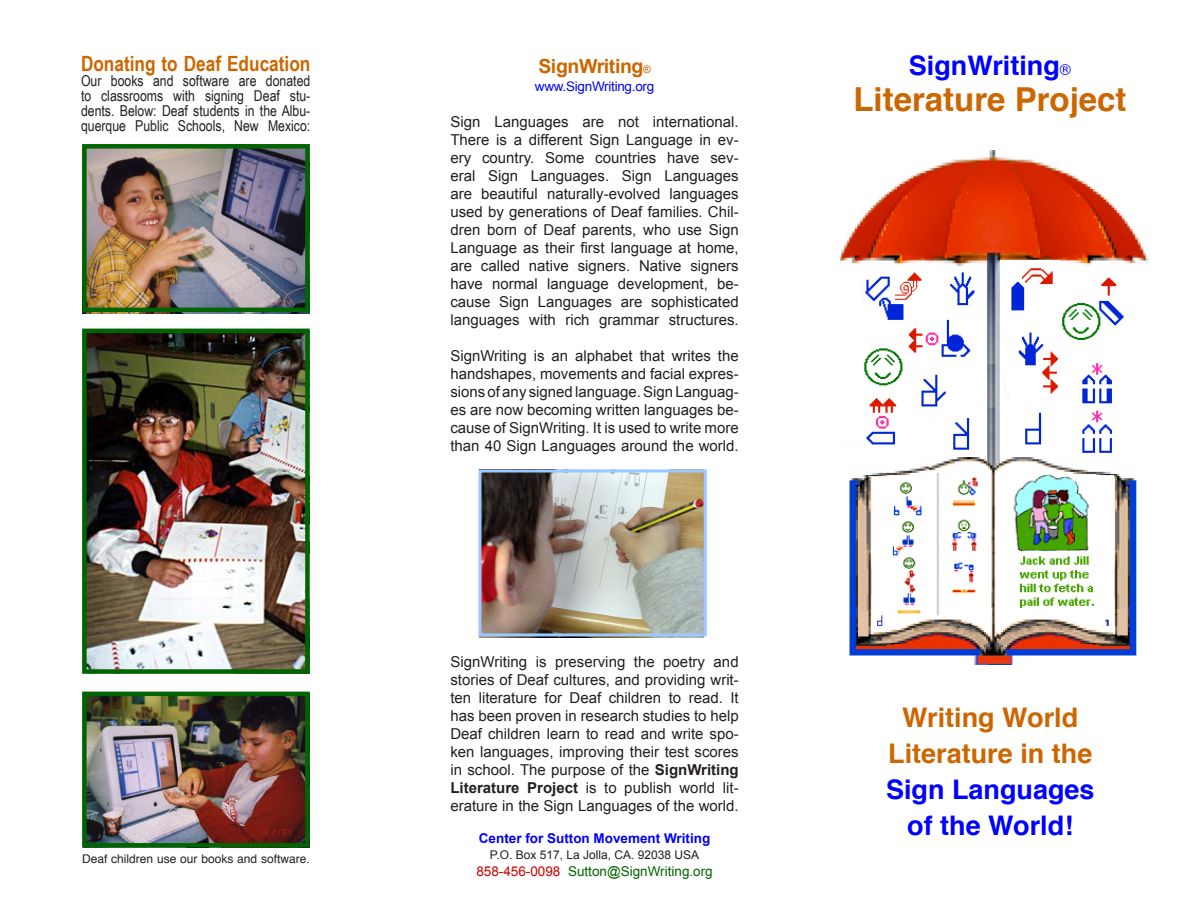
<style>
.page{position:relative;width:1188px;height:918px;background:#fff}
.page>*{position:absolute;margin:0;border:0;box-sizing:border-box;transform-origin:0 0}
.Return_address{font:700 33px "Helvetica";color:#c60}
.Return_address-2{font:700 27px "Helvetica";color:#00f}
.Return_address-3{font:700 27px "Helvetica";color:#c60}
.t1{font:700 21px "Arial Narrow";color:#c60}
.t2{font:700 19.5px "Arial";letter-spacing:-.02em;color:#c60}
.t3{font:15px/18px "Arial";color:#231f20;text-align:justify}
.t4{font:15px/15px "Arial Narrow";color:#231f20;text-align:justify}
.Return_address-4{font:13.5px "Arial";color:#006400}
.Return_address-5{font:700 13.5px "Arial";color:#00f}
.t5{font:13.2px "Arial";letter-spacing:-.02em;color:#00f}
.t6{font:12px "Helvetica";color:#231f20}
.Return_address-6{font:12px "Arial";color:#231f20}
.s1{font-weight:400;font-size:10.5px}
.s2{font-weight:700}
.s3{color:#c00}
.s4{font-weight:400;font-size:15px}
</style>
<div class="page">
<img style="left:841px;top:150px;width:308px;height:515px">
<img style="left:480px;top:474px;width:223px;height:163px">
<div style="left:478px;top:470px;width:229px;height:166px;border:3px solid #9ac8ff"></div>
<img style="left:87px;top:334px;width:218px;height:335px">
<div style="left:82px;top:329px;width:228px;height:345px;border:4px solid #006400"></div>
<img style="left:87px;top:697px;width:218px;height:146px">
<img style="left:82px;top:149px;width:228px;height:164px">
<div style="left:82px;top:144px;width:228px;height:168px;border:4px solid #006400"></div>
<div style="left:82px;top:692px;width:228px;height:156px;border:4px solid #006400"></div>
<p class="t1" style="left:81px;top:51px;width:231px">Donating to Deaf Education</p>
<p class="t4" style="left:81px;top:73px;width:231px">Our books and software are donated to classrooms with signing Deaf stu&shy;dents. Below: Deaf students in the Albu&shy;querque Public Schools, New Mexico:</p>
<p class="t6" style="left:82px;top:848px;width:229px">Deaf children use our books and software.</p>
<p class="t2" style="left:538px;top:54px;width:114px">SignWriting<span class="s1">®</span></p>
<p class="t5" style="left:535px;top:78px;width:121px">www.SignWriting.org</p>
<p class="t3" style="left:450px;top:113px;width:290px">Sign Languages are not international.<br>There is a different Sign Language in ev&shy;ery country. Some countries have sev&shy;eral Sign Languages. Sign Languages are beautiful naturally-evolved languages used by generations of Deaf families. Chil&shy;dren born of Deaf parents, who use Sign Language as their first language at home, are called native signers. Native signers have normal language development, be&shy;cause Sign Languages are sophisticated languages with rich grammar structures.</p>
<p class="t3" style="left:450px;top:347px;width:290px">SignWriting is an alphabet that writes the handshapes, movements and facial expres&shy;sions of any signed language. Sign Languag&shy;es are now becoming written languages be&shy;cause of SignWriting. It is used to write more than 40 Sign Languages around the world.</p>
<p class="t3" style="left:450px;top:653px;width:290px">SignWriting is preserving the poetry and stories of Deaf cultures, and providing writ&shy;ten literature for Deaf children to read. It has been proven in research studies to help Deaf children learn to read and write spo&shy;ken languages, improving their test scores in school. The purpose of the <span class="s2">SignWriting Literature Project</span> is to publish world lit&shy;erature in the Sign Languages of the world.</p>
<p class="Return_address-5" style="left:479px;top:829px;width:233px">Center for Sutton Movement Writing</p>
<p class="Return_address-6" style="left:490px;top:847px;width:211px">P.O. Box 517, La Jolla, CA. 92038 USA</p>
<p class="Return_address-4" style="left:476px;top:862px;width:238px"><span class="s3">858-456-0098</span> Sutton@SignWriting.org</p>
<p class="Return_address-2" style="left:909px;top:41px;width:164px">SignWriting<span class="s4">®</span></p>
<p class="Return_address" style="left:853px;top:69px;width:275px">Literature Project</p>
<p class="Return_address-3" style="left:902px;top:693px;width:178px">Writing World</p>
<p class="Return_address-3" style="left:888px;top:729px;width:206px">Literature in the</p>
<p class="Return_address-2" style="left:886px;top:765px;width:210px">Sign Languages</p>
<p class="Return_address-2" style="left:907px;top:801px;width:167px">of the World!</p>
</div>
